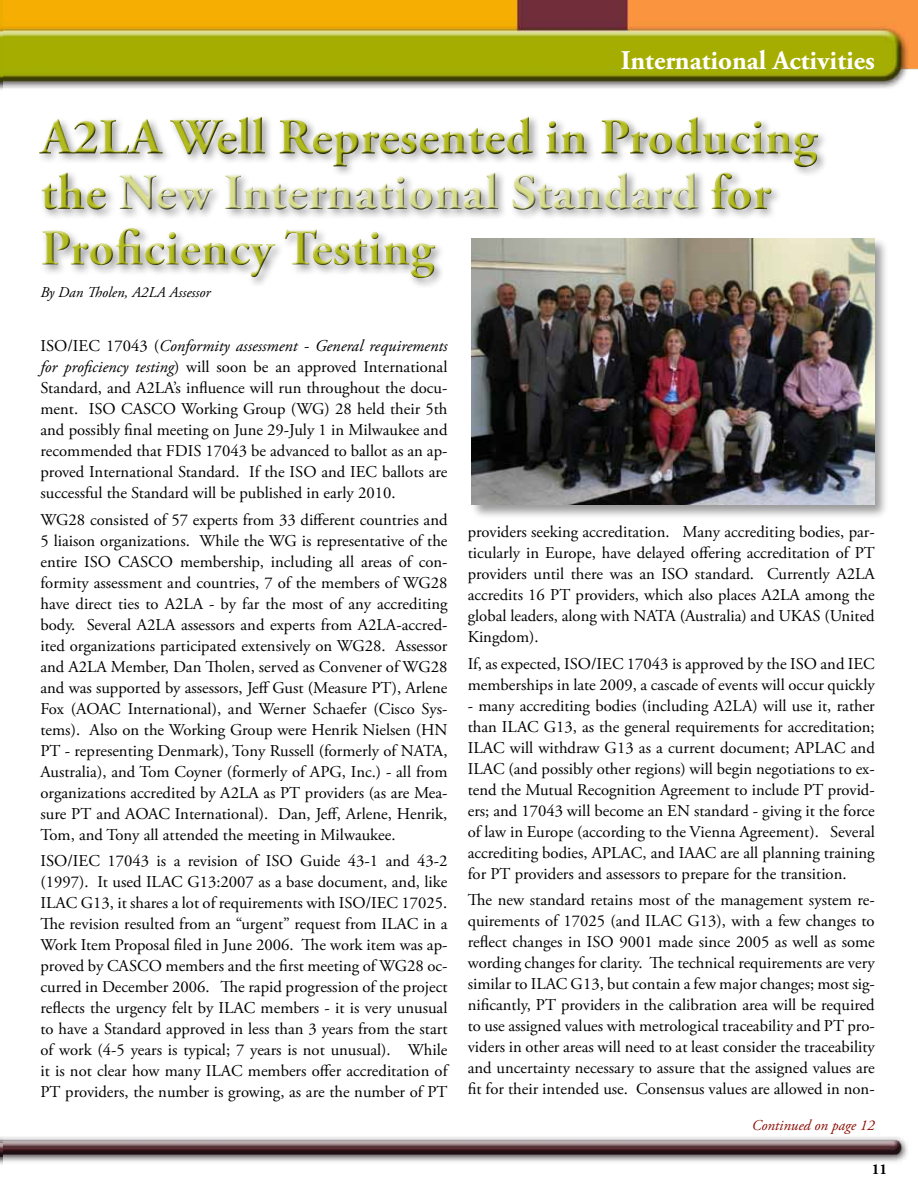
<style>
.page{position:relative;width:918px;height:1188px;background:#fff}
.page>*{position:absolute;margin:0;border:0;box-sizing:border-box;transform-origin:0 0}
.t1{font:700 51px/55.5px "Adobe Garamond Pro";color:#b2bb1e}
.t2{font:700 27px "Adobe Garamond Pro";color:#fff}
.t3{font:16.5px/21px "Adobe Garamond Pro";color:#000;text-align:justify}
.t4{font:italic 15px "Adobe Garamond Pro";color:#000}
.t5{font:italic 15px "Adobe Garamond Pro";color:#8b0e04}
.t6{font:700 15px "Adobe Garamond Pro";color:#000}
.s1{color:#d8dd8e}
.s2{font-style:italic}
</style>
<div class="page">
<img style="left:2px;top:0;width:916px;height:1164px">
<img style="left:0;top:0;width:2px;height:1164px">
<div style="left:35px;top:113px;width:794px;height:176px;background:#fff"></div>
<div style="left:37px;top:116px;width:783px;height:164px;background:#000;opacity:.75"></div>
<div style="left:470px;top:237px;width:419px;height:283px;background:#000;opacity:.4"></div>
<img style="left:472px;top:239px;width:402px;height:266px">
<h2 class="t2" style="left:621px;top:45px;width:256px">International Activities</h2>
<h1 class="t1" style="left:40px;top:110px;width:778px">A2LA Well Represented in Producing the <span class="s1">New International Standard</span> for<br>Proficiency Testing</h1>
<p class="t4" style="left:40px;top:283px;width:172px">By Dan Tholen, A2LA Assessor</p>
<p class="t3" style="left:40px;top:336px;width:409px">ISO/IEC 17043 (<span class="s2">Conformity assessment - General requirements for proficiency testing</span>) will soon be an approved International Standard, and A2LA’s influence will run throughout the docu&shy;ment. ISO CASCO Working Group (WG) 28 held their 5th and possibly final meeting on June 29-July 1 in Milwaukee and recommended that FDIS 17043 be advanced to ballot as an ap&shy;proved International Standard. If the ISO and IEC ballots are successful the Standard will be published in early 2010.</p>
<p class="t3" style="left:40px;top:510px;width:409px">WG28 consisted of 57 experts from 33 different countries and 5 liaison organizations. While the WG is representative of the entire ISO CASCO membership, including all areas of con&shy;formity assessment and countries, 7 of the members of WG28 have direct ties to A2LA - by far the most of any accrediting body. Several A2LA assessors and experts from A2LA-accred&shy;ited organizations participated extensively on WG28. Assessor and A2LA Member, Dan Tholen, served as Convener of WG28 and was supported by assessors, Jeff Gust (Measure PT), Arlene Fox (AOAC International), and Werner Schaefer (Cisco Sys&shy;tems). Also on the Working Group were Henrik Nielsen (HN PT - representing Denmark), Tony Russell (formerly of NATA, Australia), and Tom Coyner (formerly of APG, Inc.) - all from organizations accredited by A2LA as PT providers (as are Mea&shy;sure PT and AOAC International). Dan, Jeff, Arlene, Henrik, Tom, and Tony all attended the meeting in Milwaukee.</p>
<p class="t3" style="left:40px;top:851px;width:409px">ISO/IEC 17043 is a revision of ISO Guide 43-1 and 43-2 (1997). It used ILAC G13:2007 as a base document, and, like ILAC G13, it shares a lot of requirements with ISO/IEC 17025.<br>The revision resulted from an “urgent” request from ILAC in a Work Item Proposal filed in June 2006. The work item was ap&shy;proved by CASCO members and the first meeting of WG28 oc&shy;curred in December 2006. The rapid progression of the project reflects the urgency felt by ILAC members - it is very unusual to have a Standard approved in less than 3 years from the start of work (4-5 years is typical; 7 years is not unusual). While it is not clear how many ILAC members offer accreditation of PT providers, the number is growing, as are the number of PT</p>
<p class="t3" style="left:468px;top:522px;width:409px">providers seeking accreditation. Many accrediting bodies, par&shy;ticularly in Europe, have delayed offering accreditation of PT providers until there was an ISO standard. Currently A2LA accredits 16 PT providers, which also places A2LA among the global leaders, along with NATA (Australia) and UKAS (United Kingdom).</p>
<p class="t3" style="left:468px;top:654px;width:409px">If, as expected, ISO/IEC 17043 is approved by the ISO and IEC memberships in late 2009, a cascade of events will occur quickly</p>
<p class="t3" style="left:468px;top:696px;width:409px">- many accrediting bodies (including A2LA) will use it, rather than ILAC G13, as the general requirements for accreditation; ILAC will withdraw G13 as a current document; APLAC and ILAC (and possibly other regions) will begin negotiations to ex&shy;tend the Mutual Recognition Agreement to include PT provid&shy;ers; and 17043 will become an EN standard - giving it the force of law in Europe (according to the Vienna Agreement). Several accrediting bodies, APLAC, and IAAC are all planning training for PT providers and assessors to prepare for the transition.</p>
<p class="t3" style="left:468px;top:890px;width:409px">The new standard retains most of the management system re&shy;quirements of 17025 (and ILAC G13), with a few changes to reflect changes in ISO 9001 made since 2005 as well as some wording changes for clarity. The technical requirements are very similar to ILAC G13, but contain a few major changes; most sig&shy;nificantly, PT providers in the calibration area will be required to use assigned values with metrological traceability and PT pro&shy;viders in other areas will need to at least consider the traceability and uncertainty necessary to assure that the assigned values are fit for their intended use. Consensus values are allowed in non-</p>
<p class="t5" style="left:752px;top:1116px;width:125px">Continued on page 12</p>
<p class="t6" style="left:872px;top:1160px;width:17px">11</p>
</div>
